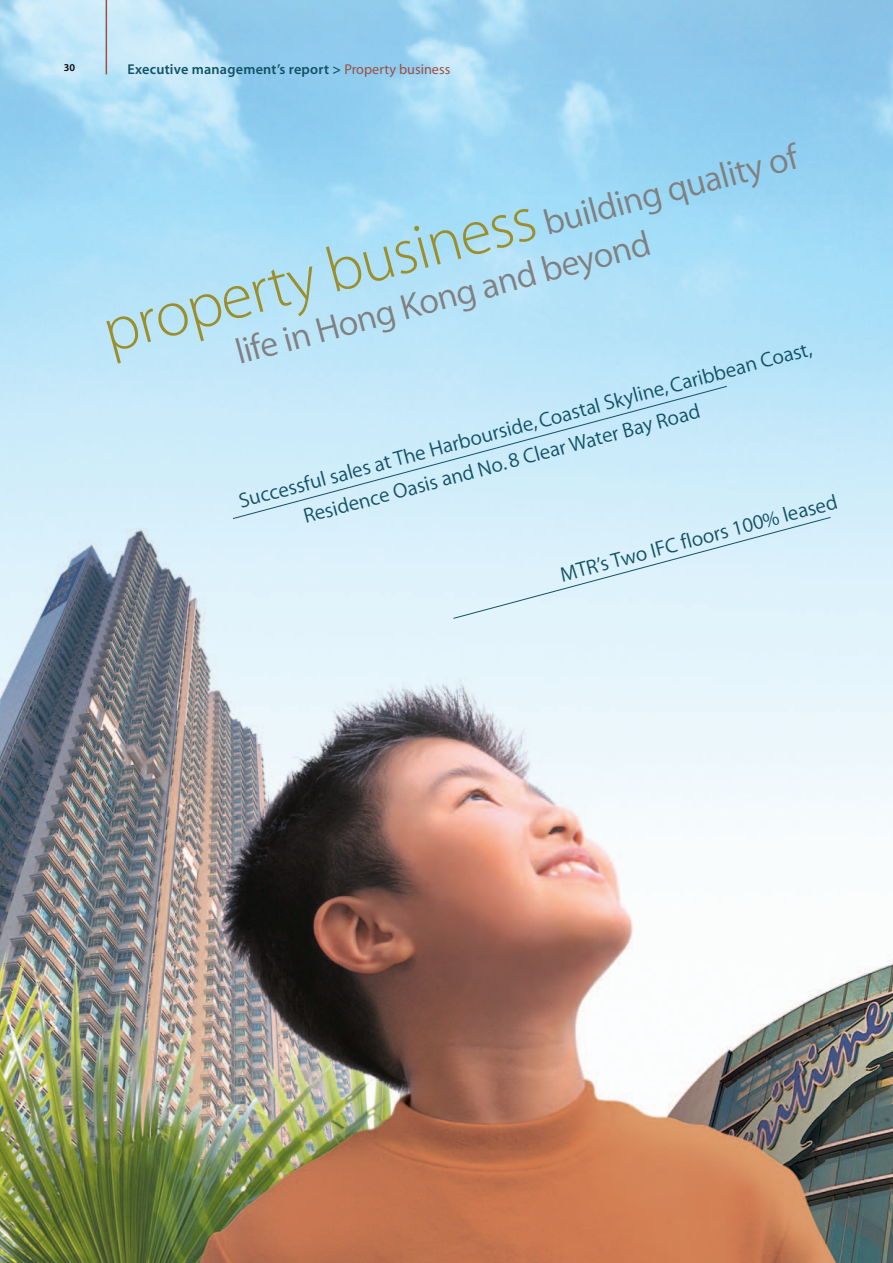
<style>
.page{position:relative;width:893px;height:1263px;background:#fff}
.page>*{position:absolute;margin:0;border:0;box-sizing:border-box;transform-origin:0 0}
.t1{font:36px/45px "Myriad MM 350 600";color:#808080}
.t2{font:21px/31.5px "Myriad MM 350 600";color:#125165}
.t3{font:14.25px "Myriad MM 565 600";letter-spacing:.015em;color:#125165}
.t4{font:10.5px "Myriad MM 565 600";color:#000}
.s1{font-family:"Myriad MM 400 600";color:#9b5043}
.s2{font-family:"Myriad MM 215 600";font-size:64.5px;color:#9c8f2b}
</style>
<div class="page">
<img style="left:0;top:0;width:892px;height:1263px">
<hr style="left:106px;top:0;width:1px;height:74px;background:#9b5043">
<svg style="left:232px;top:386px;width:599px;height:233px;background:#d0ecf9"></svg>
<p class="t4" style="left:64px;top:64px;width:13px">30</p>
<p class="t3" style="left:128px;top:64px;width:324px">Executive management’s report &gt; <span class="s1">Property business</span></p>
<h1 class="t1" style="left:220px;top:291px;width:594px;text-indent:-122px;rotate:-15deg"><span class="s2">property business</span> building quality of life in Hong Kong and beyond</h1>
<p class="t2" style="left:292px;top:473px;width:535px;text-indent:-58px;rotate:-15deg">Successful sales at The Harbourside, Coastal Skyline, Caribbean Coast,<br>Residence Oasis and No. 8 Clear Water Bay Road</p>
<p class="t2" style="left:557px;top:562px;width:287px;rotate:-15deg">MTR’s Two IFC floors 100% leased</p>
</div>
